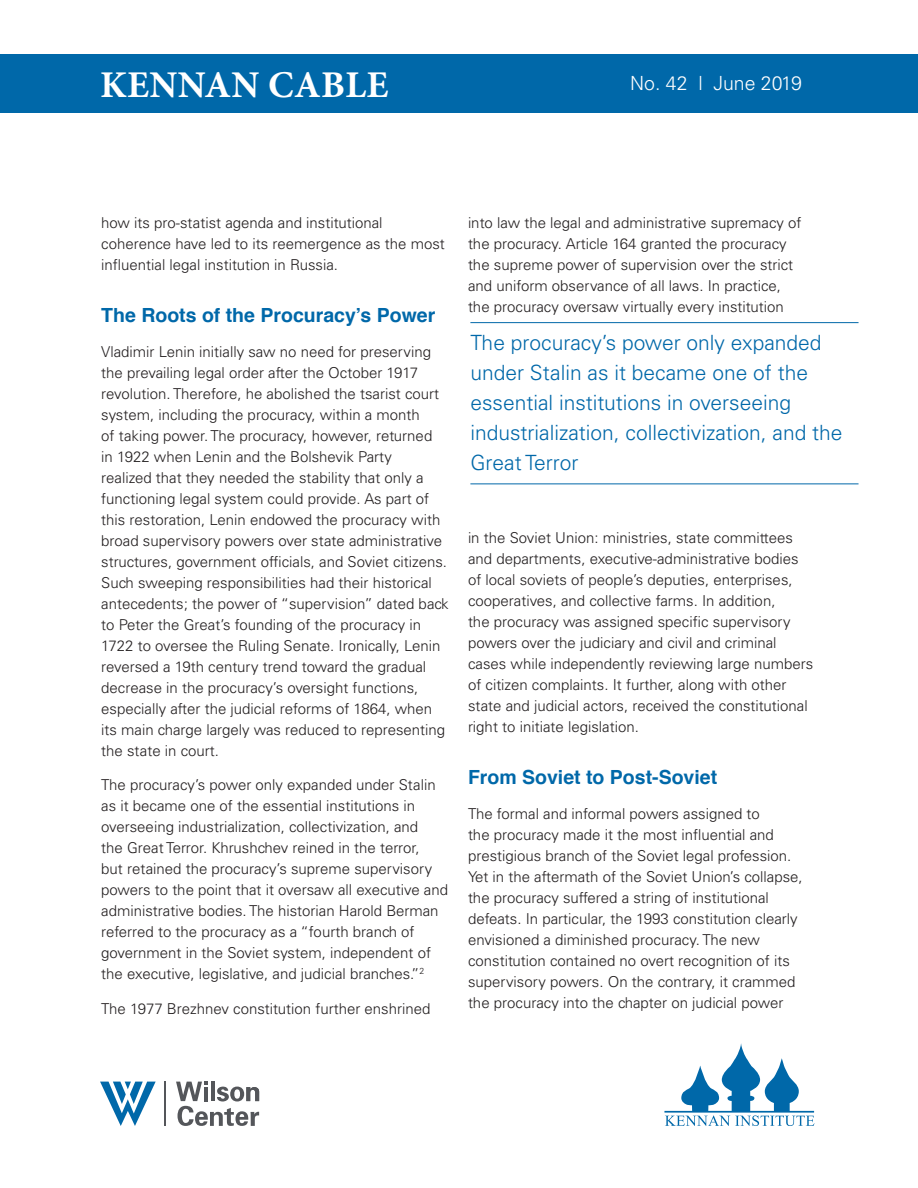
<style>
.page{position:relative;width:918px;height:1188px;background:#fff}
.page>*{position:absolute;margin:0;border:0;box-sizing:border-box;transform-origin:0 0}
.t1{font:700 37.8px "Minion Pro";letter-spacing:.01em;color:#fff}
.t2{font:300 21px/30px "Univers LT Std";color:#0068a9}
.t3{font:700 19.5px "Helvetica";color:#0068a9}
.t4{font:300 19.5px "Univers LT Std";color:#fff}
.t5{font:300 15px/21px "Univers LT Std";color:#231f20}
</style>
<div class="page">
<div style="left:0;top:54px;width:918px;height:59px;background:#0068a9"></div>
<svg style="left:664px;top:1043px;width:151px;height:83px"></svg>
<hr style="left:164px;top:1082px;width:2px;height:44px;background:#54565a">
<svg style="left:176px;top:1082px;width:83px;height:44px"></svg>
<svg style="left:100px;top:1082px;width:56px;height:44px"></svg>
<hr style="left:470px;top:322px;width:389px;height:1px;background:#0068a9">
<hr style="left:470px;top:484px;width:389px;height:1px;background:#0068a9">
<h1 class="t1" style="left:100px;top:58px;width:290px">KENNAN CABLE</h1>
<h3 class="t4" style="left:630px;top:72px;width:173px">No. 42 l June 2019</h3>
<p class="t5" style="left:101px;top:212px;width:345px">how its pro-statist agenda and institutional coherence have led to its reemergence as the most influential legal institution in Russia.</p>
<h3 class="t3" style="left:101px;top:300px;width:336px">The Roots of the Procuracy’s Power</h3>
<p class="t5" style="left:101px;top:341px;width:349px">Vladimir Lenin initially saw no need for preserving the prevailing legal order after the October 1917 revolution. Therefore, he abolished the tsarist court system, including the procuracy, within a month<br>of taking power. The procuracy, however, returned<br>in 1922 when Lenin and the Bolshevik Party<br>realized that they needed the stability that only a functioning legal system could provide. As part of this restoration, Lenin endowed the procuracy with broad supervisory powers over state administrative structures, government officials, and Soviet citizens.<br>Such sweeping responsibilities had their historical antecedents; the power of “supervision” dated back to Peter the Great’s founding of the procuracy in 1722 to oversee the Ruling Senate. Ironically, Lenin reversed a 19th century trend toward the gradual decrease in the procuracy’s oversight functions, especially after the judicial reforms of 1864, when its main charge largely was reduced to representing the state in court.</p>
<p class="t5" style="left:101px;top:775px;width:348px">The procuracy’s power only expanded under Stalin as it became one of the essential institutions in overseeing industrialization, collectivization, and<br>the Great Terror. Khrushchev reined in the terror,<br>but retained the procuracy’s supreme supervisory powers to the point that it oversaw all executive and administrative bodies. The historian Harold Berman referred to the procuracy as a “fourth branch of government in the Soviet system, independent of the executive, legislative, and judicial branches.”<sup>2</sup></p>
<p class="t5" style="left:101px;top:998px;width:331px">The 1977 Brezhnev constitution further enshrined</p>
<p class="t5" style="left:468px;top:212px;width:335px">into law the legal and administrative supremacy of the procuracy. Article 164 granted the procuracy the supreme power of supervision over the strict and uniform observance of all laws. In practice, the procuracy oversaw virtually every institution</p>
<h2 class="t2" style="left:470px;top:328px;width:374px">The procuracy’s power only expanded under Stalin as it became one of the essential institutions in overseeing industrialization, collectivization, and the Great Terror</h2>
<p class="t5" style="left:468px;top:527px;width:347px">in the Soviet Union: ministries, state committees and departments, executive-administrative bodies of local soviets of people’s deputies, enterprises, cooperatives, and collective farms. In addition,<br>the procuracy was assigned specific supervisory powers over the judiciary and civil and criminal cases while independently reviewing large numbers of citizen complaints. It further, along with other state and judicial actors, received the constitutional right to initiate legislation.</p>
<h3 class="t3" style="left:468px;top:762px;width:251px">From Soviet to Post-Soviet</h3>
<p class="t5" style="left:468px;top:803px;width:336px">The formal and informal powers assigned to<br>the procuracy made it the most influential and prestigious branch of the Soviet legal profession.<br>Yet in the aftermath of the Soviet Union’s collapse, the procuracy suffered a string of institutional defeats. In particular, the 1993 constitution clearly envisioned a diminished procuracy. The new constitution contained no overt recognition of its supervisory powers. On the contrary, it crammed the procuracy into the chapter on judicial power</p>
</div>
